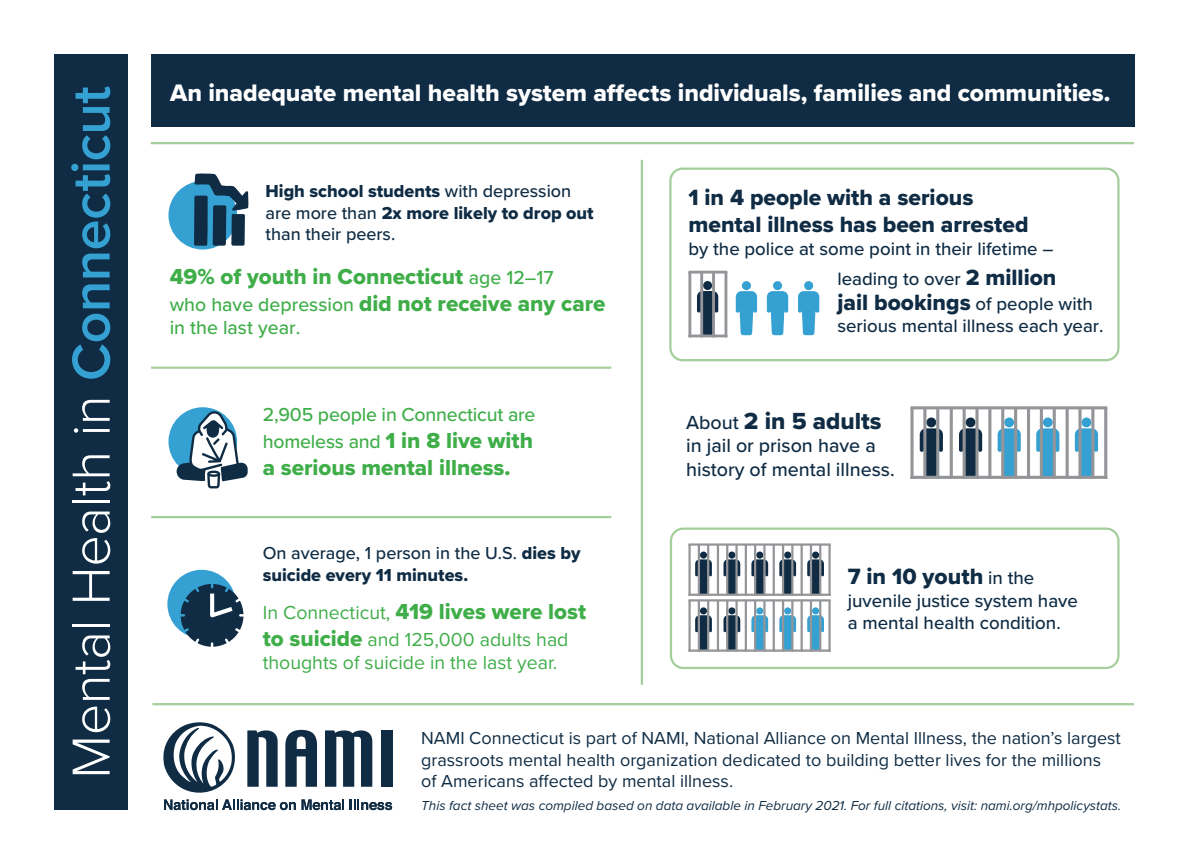
<style>
.page{position:relative;width:1188px;height:864px;background:#fff}
.page>*{position:absolute;margin:0;border:0;box-sizing:border-box;transform-origin:0 0}
.t1{font:300 55.5px "Proxima Nova";letter-spacing:-.01em;color:#fff}
.t2{font:24.75px "Proxima Nova Extrabld";color:#fff}
.t3{font:24.15px "Proxima Nova Extrabld";color:#0f2c44}
.t4{font:22.95px/27.5px "Proxima Nova Extrabld";color:#0f2c44}
.t5{font:22.5px/27px "Proxima Nova Extrabld";color:#3fae49}
.t6{font:500 19.65px/23.5px "Proxima Nova";color:#0f2c44}
.t7{font:19.5px/23.4px "Proxima Nova";color:#3fae49}
.t8{font:500 19.5px "Proxima Nova";letter-spacing:-.01em;color:#3fae49}
.t9{font:500 18.6px/22.4px "Proxima Nova";color:#0f2c44}
.t10{font:18px/21.6px "Proxima Nova";color:#0f2c44}
.t11{font:18px/21.6px "Proxima Nova Extrabld";color:#0f2c44}
.t12{font:500 18px "Proxima Nova";color:#0f2c44}
.t13{font:italic 13.5px "Proxima Nova";color:#0f2c44}
.s1{font-weight:600;color:#35a0d2}
.s2{font-family:"Proxima Nova";font-weight:500}
.s3{font-family:"Proxima Nova";font-weight:500;font-size:19.5px}
.s4{font-family:"Proxima Nova Extrabld";font-weight:400}
.s5{font-family:"Proxima Nova";font-size:19.5px}
.s6{font-family:"Proxima Nova Extrabld";font-size:22.5px}
.s7{font-family:"Proxima Nova Extrabld";font-weight:400;font-size:22.95px}
.s8{font-family:"Proxima Nova";font-weight:500;font-size:18.6px}
.s9{font-family:"Proxima Nova";font-weight:500;font-size:19.65px}
</style>
<div class="page">
<div style="left:151px;top:55px;width:983px;height:72px;background:#0f2c44"></div>
<hr style="left:152px;top:703px;width:982px;height:2px;background:#a4cf9a">
<hr style="left:151px;top:142px;width:983px;height:2px;background:#a4cf9a">
<svg style="left:163px;top:722px;width:229px;height:88px"></svg>
<div style="left:669px;top:168px;width:451px;height:193px;border:2px solid #a4cf9a;border-radius:12px"></div>
<div style="left:670px;top:528px;width:450px;height:141px;border:2px solid #a4cf9a;border-radius:12px"></div>
<svg style="left:736px;top:281px;width:21px;height:54px"></svg>
<svg style="left:767px;top:281px;width:21px;height:54px"></svg>
<svg style="left:798px;top:281px;width:21px;height:54px"></svg>
<hr style="left:725px;top:272px;width:2px;height:65px;background:#939598">
<svg style="left:697px;top:281px;width:21px;height:54px"></svg>
<hr style="left:688px;top:272px;width:3px;height:65px;background:#939598">
<hr style="left:700px;top:272px;width:3px;height:65px;background:#939598">
<hr style="left:712px;top:272px;width:3px;height:65px;background:#939598">
<hr style="left:688px;top:271px;width:39px;height:3px;background:#939598">
<hr style="left:688px;top:335px;width:39px;height:2px;background:#939598">
<svg style="left:724px;top:552px;width:16px;height:42px"></svg>
<svg style="left:751px;top:552px;width:17px;height:42px"></svg>
<svg style="left:779px;top:552px;width:17px;height:42px"></svg>
<svg style="left:807px;top:552px;width:17px;height:42px"></svg>
<svg style="left:695px;top:552px;width:17px;height:42px"></svg>
<hr style="left:688px;top:545px;width:3px;height:51px;background:#939598">
<hr style="left:698px;top:545px;width:2px;height:51px;background:#939598">
<hr style="left:707px;top:545px;width:2px;height:51px;background:#939598">
<hr style="left:717px;top:545px;width:2px;height:51px;background:#939598">
<hr style="left:726px;top:545px;width:2px;height:51px;background:#939598">
<hr style="left:754px;top:545px;width:2px;height:51px;background:#939598">
<hr style="left:782px;top:545px;width:2px;height:51px;background:#939598">
<hr style="left:810px;top:545px;width:2px;height:51px;background:#939598">
<hr style="left:735px;top:545px;width:3px;height:51px;background:#939598">
<hr style="left:763px;top:545px;width:3px;height:51px;background:#939598">
<hr style="left:791px;top:545px;width:2px;height:51px;background:#939598">
<hr style="left:819px;top:545px;width:2px;height:51px;background:#939598">
<hr style="left:745px;top:545px;width:2px;height:51px;background:#939598">
<hr style="left:773px;top:545px;width:2px;height:51px;background:#939598">
<hr style="left:801px;top:545px;width:2px;height:51px;background:#939598">
<hr style="left:828px;top:545px;width:3px;height:51px;background:#939598">
<hr style="left:688px;top:543px;width:143px;height:3px;background:#939598">
<hr style="left:688px;top:594px;width:143px;height:2px;background:#939598">
<svg style="left:724px;top:607px;width:16px;height:42px"></svg>
<svg style="left:751px;top:607px;width:17px;height:42px"></svg>
<svg style="left:779px;top:607px;width:17px;height:42px"></svg>
<svg style="left:807px;top:607px;width:17px;height:42px"></svg>
<svg style="left:695px;top:607px;width:17px;height:42px"></svg>
<hr style="left:688px;top:600px;width:3px;height:52px;background:#939598">
<hr style="left:698px;top:600px;width:2px;height:52px;background:#939598">
<hr style="left:707px;top:600px;width:2px;height:52px;background:#939598">
<hr style="left:717px;top:600px;width:2px;height:52px;background:#939598">
<hr style="left:726px;top:600px;width:2px;height:52px;background:#939598">
<hr style="left:754px;top:600px;width:2px;height:52px;background:#939598">
<hr style="left:782px;top:600px;width:2px;height:52px;background:#939598">
<hr style="left:810px;top:600px;width:2px;height:52px;background:#939598">
<hr style="left:735px;top:600px;width:3px;height:52px;background:#939598">
<hr style="left:763px;top:600px;width:3px;height:52px;background:#939598">
<hr style="left:791px;top:600px;width:2px;height:52px;background:#939598">
<hr style="left:819px;top:600px;width:2px;height:52px;background:#939598">
<hr style="left:745px;top:600px;width:2px;height:52px;background:#939598">
<hr style="left:773px;top:600px;width:2px;height:52px;background:#939598">
<hr style="left:801px;top:600px;width:2px;height:52px;background:#939598">
<hr style="left:828px;top:600px;width:3px;height:52px;background:#939598">
<hr style="left:688px;top:599px;width:143px;height:3px;background:#939598">
<hr style="left:688px;top:649px;width:143px;height:3px;background:#939598">
<svg style="left:959px;top:418px;width:23px;height:58px"></svg>
<svg style="left:998px;top:418px;width:23px;height:58px"></svg>
<svg style="left:1036px;top:418px;width:23px;height:58px"></svg>
<svg style="left:1075px;top:418px;width:23px;height:58px"></svg>
<svg style="left:920px;top:418px;width:23px;height:58px"></svg>
<svg style="left:910px;top:409px;width:4px;height:67px"></svg>
<hr style="left:923px;top:408px;width:3px;height:71px;background:#939598">
<hr style="left:936px;top:408px;width:3px;height:71px;background:#939598">
<hr style="left:950px;top:408px;width:3px;height:71px;background:#939598">
<hr style="left:963px;top:408px;width:3px;height:71px;background:#939598">
<hr style="left:1001px;top:408px;width:3px;height:71px;background:#939598">
<hr style="left:1040px;top:408px;width:3px;height:71px;background:#939598">
<svg style="left:1078px;top:409px;width:4px;height:67px"></svg>
<svg style="left:975px;top:409px;width:4px;height:67px"></svg>
<hr style="left:1014px;top:408px;width:3px;height:71px;background:#939598">
<hr style="left:1053px;top:408px;width:3px;height:71px;background:#939598">
<hr style="left:1091px;top:408px;width:3px;height:71px;background:#939598">
<hr style="left:988px;top:408px;width:3px;height:71px;background:#939598">
<hr style="left:1027px;top:408px;width:3px;height:71px;background:#939598">
<hr style="left:1066px;top:408px;width:3px;height:71px;background:#939598">
<hr style="left:1104px;top:408px;width:3px;height:71px;background:#939598">
<hr style="left:910px;top:406px;width:197px;height:3px;background:#939598">
<hr style="left:910px;top:476px;width:197px;height:3px;background:#939598">
<div style="left:167px;top:570px;width:69px;height:68px;background:#35a0d2;border-radius:50%"></div>
<svg style="left:181px;top:584px;width:62px;height:63px"></svg>
<hr style="left:151px;top:367px;width:460px;height:2px;background:#a4cf9a">
<hr style="left:151px;top:516px;width:460px;height:2px;background:#a4cf9a">
<div style="left:168px;top:181px;width:69px;height:69px;background:#35a0d2;border-radius:50%"></div>
<svg style="left:194px;top:173px;width:55px;height:73px"></svg>
<hr style="left:641px;top:160px;width:2px;height:525px;background:#a4cf9a">
<div style="left:54px;top:55px;width:73px;height:755px;background:#0f2c44"></div>
<svg style="left:168px;top:407px;width:69px;height:69px"></svg>
<svg style="left:176px;top:410px;width:72px;height:78px"></svg>
<h1 class="t1" style="left:50px;top:779px;width:694px;rotate:-90deg">Mental Health in <span class="s1">Connecticut</span></h1>
<h2 class="t2" style="left:170px;top:75px;width:942px">An inadequate mental health system affects individuals, families and communities.</h2>
<p class="t11" style="left:266px;top:180px;width:330px">High school students <span class="s2">with depression are more than</span> 2x more likely to drop out</p>
<p class="t12" style="left:266px;top:221px;width:131px">than their peers.</p>
<p class="t5" style="left:170px;top:263px;width:437px">49% of youth in Connecticut <span class="s3">age 12–17<br>who have depression</span> did not receive any care</p>
<p class="t8" style="left:170px;top:313px;width:132px">in the last year.</p>
<p class="t8" style="left:263px;top:400px;width:274px">2,905 people in Connecticut are</p>
<p class="t5" style="left:263px;top:427px;width:272px"><span class="s3">homeless and</span> 1 in 8 live with a serious mental illness.</p>
<p class="t12" style="left:263px;top:540px;width:319px">On average, 1 person in the U.S. <span class="s4">dies by</span></p>
<p class="t11" style="left:263px;top:564px;width:207px">suicide every 11 minutes.</p>
<p class="t5" style="left:263px;top:598px;width:325px"><span class="s5">In Connecticut,</span> 419 lives were lost</p>
<p class="t7" style="left:263px;top:627px;width:307px"><span class="s6">to suicide</span> and 125,000 adults had thoughts of suicide in the last year.</p>
<p class="t4" style="left:688px;top:183px;width:342px">1 in 4 people with a serious mental illness has been arrested</p>
<p class="t9" style="left:688px;top:237px;width:367px">by the police at some point in their lifetime –</p>
<p class="t9" style="left:837px;top:267px;width:221px">leading to over <span class="s7">2 million</span></p>
<p class="t4" style="left:837px;top:288px;width:257px">jail bookings <span class="s8">of people with</span></p>
<p class="t9" style="left:837px;top:314px;width:268px">serious mental illness each year.</p>
<h3 class="t3" style="left:686px;top:403px;width:197px"><span class="s9">About</span> 2 in 5 adults</h3>
<p class="t6" style="left:686px;top:433px;width:210px">in jail or prison have a history of mental illness.</p>
<p class="t4" style="left:848px;top:563px;width:188px">7 in 10 youth <span class="s8">in the</span></p>
<p class="t9" style="left:848px;top:589px;width:232px">juvenile justice system have a mental health condition.</p>
<p class="t10" style="left:421px;top:726px;width:701px">NAMI Connecticut is part of NAMI, National Alliance on Mental Illness, the nation’s largest grassroots mental health organization dedicated to building better lives for the millions of Americans affected by mental illness.</p>
<p class="t13" style="left:421px;top:796px;width:702px">This fact sheet was compiled based on data available in February 2021. For full citations, visit: nami.org/mhpolicystats.</p>
</div>
